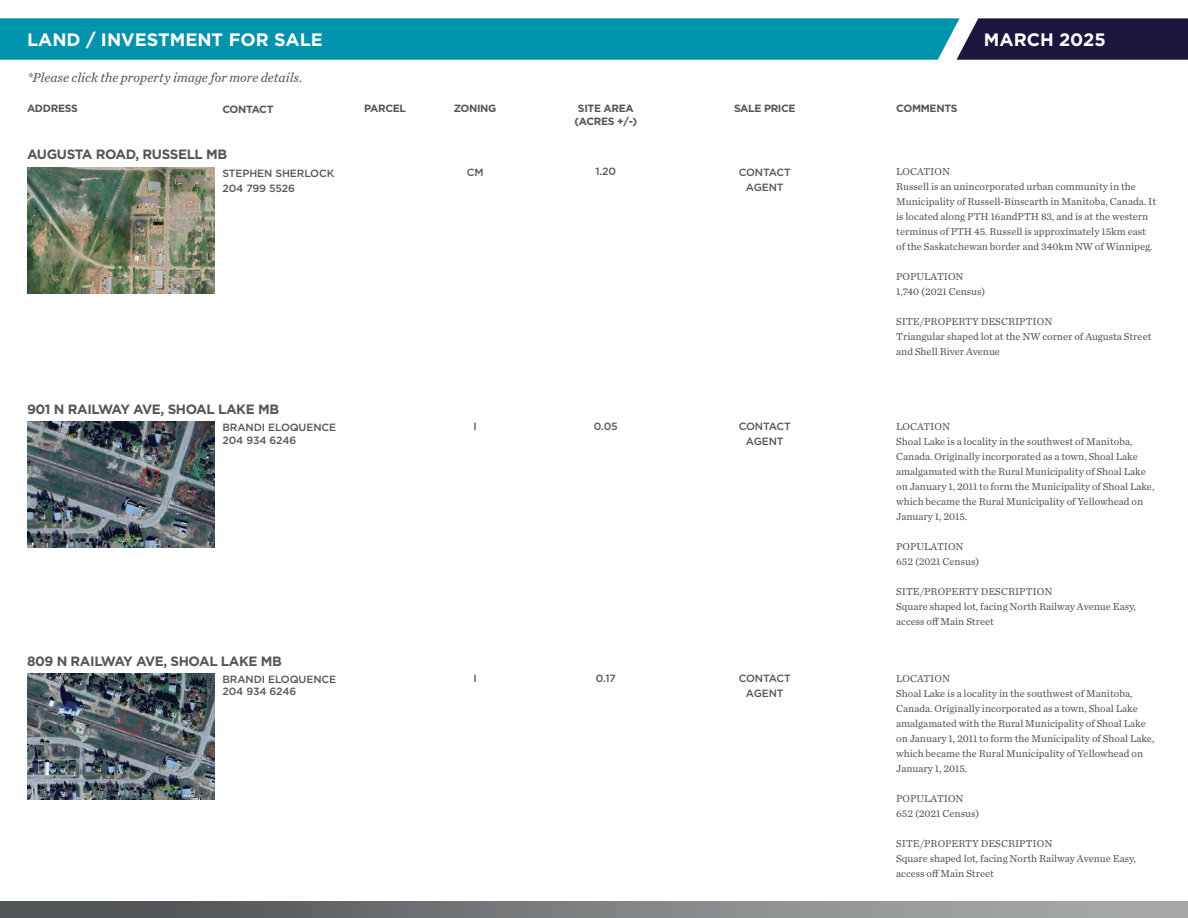
<style>
.page{position:relative;width:1188px;height:918px;background:#fff}
.page>*{position:absolute;margin:0;border:0;box-sizing:border-box;transform-origin:0 0}
.t1{font:700 18px "Gotham";color:#fff}
.t2{font:700 13.5px "Gotham";letter-spacing:-.03em;color:#52575a}
.t3{font:italic 13.5px "Chronicle Text G2";color:#52575a}
.t4{font:10.5px/15px "Chronicle Text G2";color:#52575a}
.t5{font:500 10.5px/15px "Gotham";letter-spacing:-.01em;color:#52575a}
.t6{font:700 10.5px "Gotham";letter-spacing:-.03em;color:#52575a}
</style>
<div class="page">
<svg style="left:0;top:18px;width:1188px;height:42px;background:#0c809b"></svg>
<div style="left:0;top:902px;width:1188px;height:16px;background:linear-gradient(to right,#494e51,#afb1b1)"></div>
<img style="left:28px;top:674px;width:186px;height:125px">
<img style="left:28px;top:422px;width:186px;height:126px">
<img style="left:28px;top:167px;width:186px;height:126px">
<h1 class="t1" style="left:27px;top:28px;width:297px">LAND / INVESTMENT FOR SALE</h1>
<h1 class="t1" style="left:984px;top:28px;width:123px">MARCH 2025</h1>
<p class="t3" style="left:27px;top:67px;width:277px">*Please click the property image for more details.</p>
<p class="t6" style="left:27px;top:101px;width:52px">ADDRESS</p>
<p class="t6" style="left:222px;top:103px;width:53px">CONTACT</p>
<p class="t6" style="left:454px;top:101px;width:44px">ZONING</p>
<p class="t6" style="left:578px;top:101px;width:57px">SITE AREA</p>
<p class="t6" style="left:734px;top:101px;width:63px">SALE PRICE</p>
<p class="t6" style="left:896px;top:101px;width:63px">COMMENTS</p>
<p class="t6" style="left:574px;top:114px;width:64px">(ACRES +/-)</p>
<p class="t6" style="left:364px;top:101px;width:43px">PARCEL</p>
<p class="t2" style="left:27px;top:146px;width:202px">AUGUSTA ROAD, RUSSELL MB</p>
<p class="t5" style="left:222px;top:165px;width:113px">STEPHEN SHERLOCK<br>204 799 5526</p>
<p class="t5" style="left:467px;top:164px;width:18px">CM</p>
<p class="t5" style="left:596px;top:164px;width:22px">1.20</p>
<p class="t5" style="left:739px;top:164px;width:54px;text-align:center">CONTACT<br>AGENT</p>
<p class="t2" style="left:27px;top:400px;width:254px">901 N RAILWAY AVE, SHOAL LAKE MB</p>
<p class="t5" style="left:222px;top:421px;width:115px;line-height:12.6px">BRANDI ELOQUENCE<br>204 934 6246</p>
<p class="t5" style="left:473px;top:419px;width:5px">I</p>
<p class="t5" style="left:594px;top:418px;width:25px">0.05</p>
<p class="t5" style="left:739px;top:419px;width:54px;text-align:center">CONTACT<br>AGENT</p>
<p class="t2" style="left:27px;top:652px;width:256px">809 N RAILWAY AVE, SHOAL LAKE MB</p>
<p class="t5" style="left:222px;top:673px;width:115px;line-height:12.6px">BRANDI ELOQUENCE<br>204 934 6246</p>
<p class="t5" style="left:473px;top:671px;width:5px">I</p>
<p class="t5" style="left:596px;top:670px;width:21px">0.17</p>
<p class="t5" style="left:739px;top:671px;width:54px;text-align:center">CONTACT<br>AGENT</p>
<p class="t4" style="left:896px;top:164px;width:262px">LOCATION<br>Russell is an unincorporated urban community in the Municipality of Russell-Binscarth in Manitoba, Canada. It is located along PTH 16andPTH 83, and is at the western terminus of PTH 45. Russell is approximately 15km east of the Saskatchewan border and 340km NW of Winnipeg.</p>
<p class="t4" style="left:896px;top:269px;width:91px">POPULATION<br>1,740 (2021 Census)</p>
<p class="t4" style="left:896px;top:314px;width:257px">SITE/PROPERTY DESCRIPTION<br>Triangular shaped lot at the NW corner of Augusta Street and Shell River Avenue</p>
<p class="t4" style="left:896px;top:418px;width:260px">LOCATION<br>Shoal Lake is a locality in the southwest of Manitoba, Canada. Originally incorporated as a town, Shoal Lake amalgamated with the Rural Municipality of Shoal Lake on January 1, 2011 to form the Municipality of Shoal Lake, which became the Rural Municipality of Yellowhead on January 1, 2015.</p>
<p class="t4" style="left:896px;top:538px;width:85px">POPULATION<br>652 (2021 Census)</p>
<p class="t4" style="left:896px;top:583px;width:241px">SITE/PROPERTY DESCRIPTION<br>Square shaped lot, facing North Railway Avenue Easy, access off Main Street</p>
<p class="t4" style="left:896px;top:670px;width:260px">LOCATION<br>Shoal Lake is a locality in the southwest of Manitoba, Canada. Originally incorporated as a town, Shoal Lake amalgamated with the Rural Municipality of Shoal Lake on January 1, 2011 to form the Municipality of Shoal Lake, which became the Rural Municipality of Yellowhead on January 1, 2015.</p>
<p class="t4" style="left:896px;top:790px;width:85px">POPULATION<br>652 (2021 Census)</p>
<p class="t4" style="left:896px;top:835px;width:241px">SITE/PROPERTY DESCRIPTION<br>Square shaped lot, facing North Railway Avenue Easy, access off Main Street</p>
</div>
